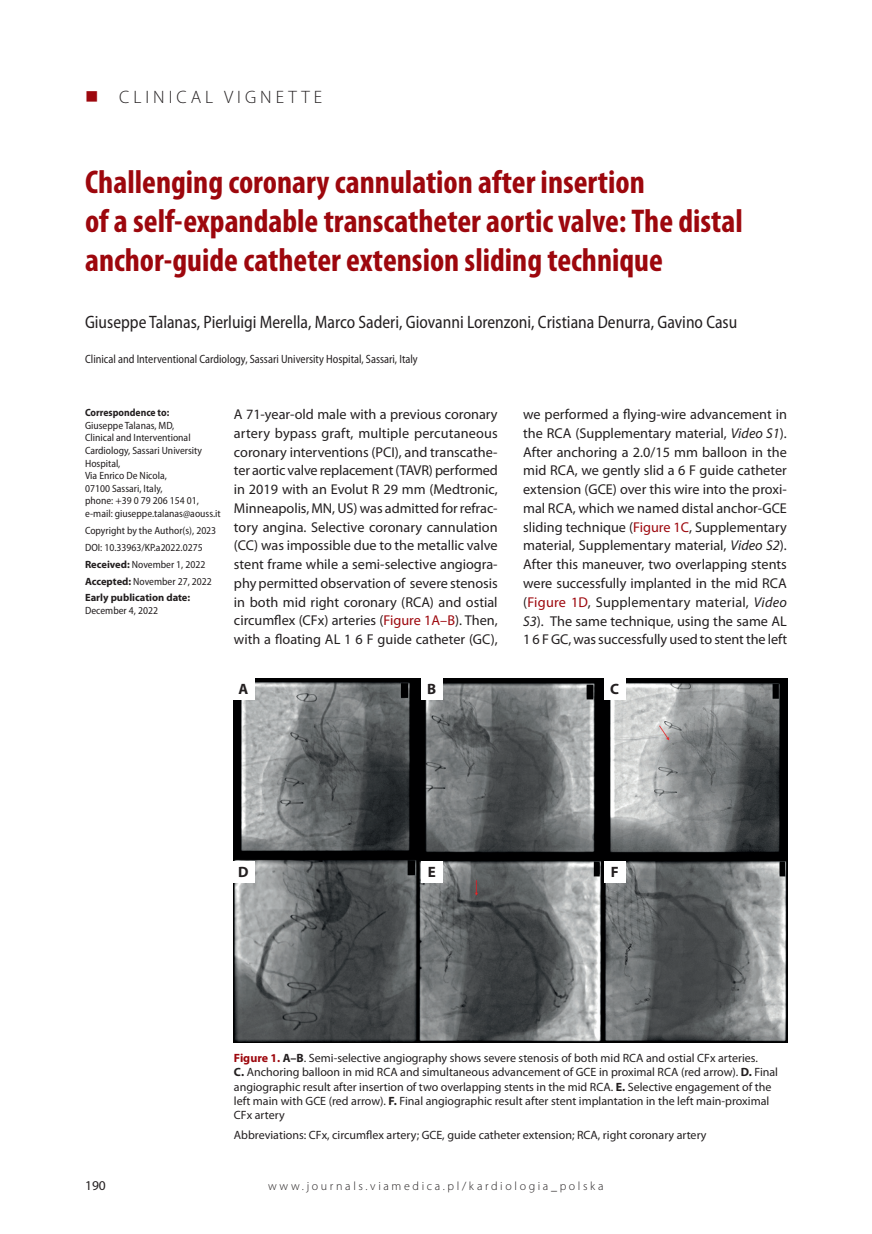
<style>
.page{position:relative;width:872px;height:1234px;background:#fff}
.page>*{position:absolute;margin:0;border:0;box-sizing:border-box;transform-origin:0 0}
.t1{font:700 condensed 33px/39px "Myriad Pro";color:#9d070d}
.t2{font:semi-condensed 18px "Myriad Pro";color:#231f20;scale:.94 1}
.t3{font:300 18px "Myriad Pro";letter-spacing:.22em;color:#231f20}
.t4{font:700 15px "Myriad Pro";color:#231f20}
.t5{font:14.25px/18.8px "Myriad Pro";color:#231f20;text-align:justify}
.t6{font:13.5px "Myriad Pro";color:#231f20}
.t7{font:12px/14.4px "Myriad Pro";color:#231f20}
.t8{font:semi-condensed 12px "Myriad Pro";color:#231f20;scale:.93 1}
.t9{font:300 12px "Myriad Pro";letter-spacing:.22em;color:#231f20}
.t10{font:semi-condensed 10.5px/12.6px "Myriad Pro";color:#231f20}
.t11{font:700 10.5px "Myriad Pro";color:#231f20;scale:.92 1}
.s1{font-weight:700;font-stretch:normal}
.s2{color:#9d070d}
.s3{font-style:italic}
.s4{font-weight:700;color:#9d070d}
.s5{font-weight:700}
</style>
<div class="page">
<img style="left:234px;top:678px;width:553px;height:364px">
<div style="left:233px;top:678px;width:21px;height:21px;background:#fff"></div>
<div style="left:421px;top:678px;width:21px;height:21px;background:#fff"></div>
<div style="left:604px;top:678px;width:21px;height:21px;background:#fff"></div>
<div style="left:233px;top:861px;width:21px;height:21px;background:#fff"></div>
<div style="left:421px;top:861px;width:21px;height:21px;background:#fff"></div>
<div style="left:604px;top:861px;width:21px;height:21px;background:#fff"></div>
<p class="t3" style="left:119px;top:87px;width:205px">CLINICAL VIGNETTE</p>
<h1 class="t1" style="left:85px;top:162px;width:659px">Challenging coronary cannulation after insertion<br>of a self-expandable transcatheter aortic valve: The distal anchor-guide catheter extension sliding technique</h1>
<p class="t2" style="left:85px;top:312px;width:695px">Giuseppe Talanas, Pierluigi Merella, Marco Saderi, Giovanni Lorenzoni, Cristiana Denurra, Gavino Casu</p>
<p class="t8" style="left:85px;top:353px;width:359px">Clinical and Interventional Cardiology, Sassari University Hospital, Sassari, Italy</p>
<p class="t11" style="left:85px;top:406px;width:93px">Correspondence to:</p>
<p class="t10" style="left:85px;top:419px;width:137px">Giuseppe Talanas, MD,<br>Clinical and Interventional<br>Cardiology, Sassari University<br>Hospital,<br>Via Enrico De Nicola,<br>07100 Sassari, Italy,<br>phone: +39 0 79 206 154 01, e-mail: giuseppe.talanas@aouss.it</p>
<p class="t10" style="left:85px;top:522px;width:133px;line-height:16.8px">Copyright by the Author(s), 2023<br>DOI: 10.33963/KP.a2022.0275<br><span class="s1">Received:</span> November 1, 2022<br><span class="s1">Accepted:</span> November 27, 2022<br><span class="s1">Early publication date:</span></p>
<p class="t10" style="left:85px;top:604px;width:74px">December 4, 2022</p>
<p class="t5" style="left:234px;top:404px;width:265px">A 71-year-old male with a previous coronary artery bypass graft, multiple percutaneous coronary interventions (PCI), and transcathe&shy;ter aortic valve replacement (TAVR) performed in 2019 with an Evolut R 29 mm (Medtronic, Minneapolis, MN, US) was admitted for refrac&shy;tory angina. Selective coronary cannulation (CC) was impossible due to the metallic valve stent frame while a semi-selective angiogra&shy;phy permitted observation of severe stenosis in both mid right coronary (RCA) and ostial circumflex (CFx) arteries (<span class="s2">Figure 1A–B</span>). Then, with a floating AL 1 6 F guide catheter (GC),</p>
<p class="t5" style="left:523px;top:404px;width:265px">we performed a flying-wire advancement in the RCA (Supplementary material, <span class="s3">Video S1</span>).<br>After anchoring a 2.0/15 mm balloon in the mid RCA, we gently slid a 6 F guide catheter extension (GCE) over this wire into the proxi&shy;mal RCA, which we named distal anchor-GCE sliding technique (<span class="s2">Figure 1C</span>, Supplementary material, Supplementary material, <span class="s3">Video S2</span>).<br>After this maneuver, two overlapping stents were successfully implanted in the mid RCA (<span class="s2">Figure 1D</span>, Supplementary material, <span class="s3">Video S3</span>). The same technique, using the same AL 1 6 F GC, was successfully used to stent the left</p>
<p class="t4" style="left:239px;top:679px;width:11px">A</p>
<p class="t4" style="left:427px;top:679px;width:11px">B</p>
<p class="t4" style="left:610px;top:679px;width:10px">C</p>
<p class="t4" style="left:238px;top:862px;width:12px">D</p>
<p class="t4" style="left:428px;top:862px;width:10px">E</p>
<p class="t4" style="left:610px;top:862px;width:9px">F</p>
<p class="t7" style="left:234px;top:1050px;width:545px"><span class="s4">Figure 1.</span> <span class="s5">A–B</span>. Semi-selective angiography shows severe stenosis of both mid RCA and ostial CFx arteries.<br><span class="s5">C.</span> Anchoring balloon in mid RCA and simultaneous advancement of GCE in proximal RCA (red arrow). <span class="s5">D.</span> Final angiographic result after insertion of two overlapping stents in the mid RCA. <span class="s5">E.</span> Selective engagement of the left main with GCE (red arrow). <span class="s5">F.</span> Final angiographic result after stent implantation in the left main-proximal CFx artery</p>
<p class="t7" style="left:234px;top:1127px;width:474px">Abbreviations: CFx, circumflex artery; GCE, guide catheter extension; RCA, right coronary artery</p>
<p class="t6" style="left:85px;top:1176px;width:22px">190</p>
<p class="t9" style="left:268px;top:1179px;width:337px">www.journals.viamedica.pl/kardiologia_polska</p>
</div>
